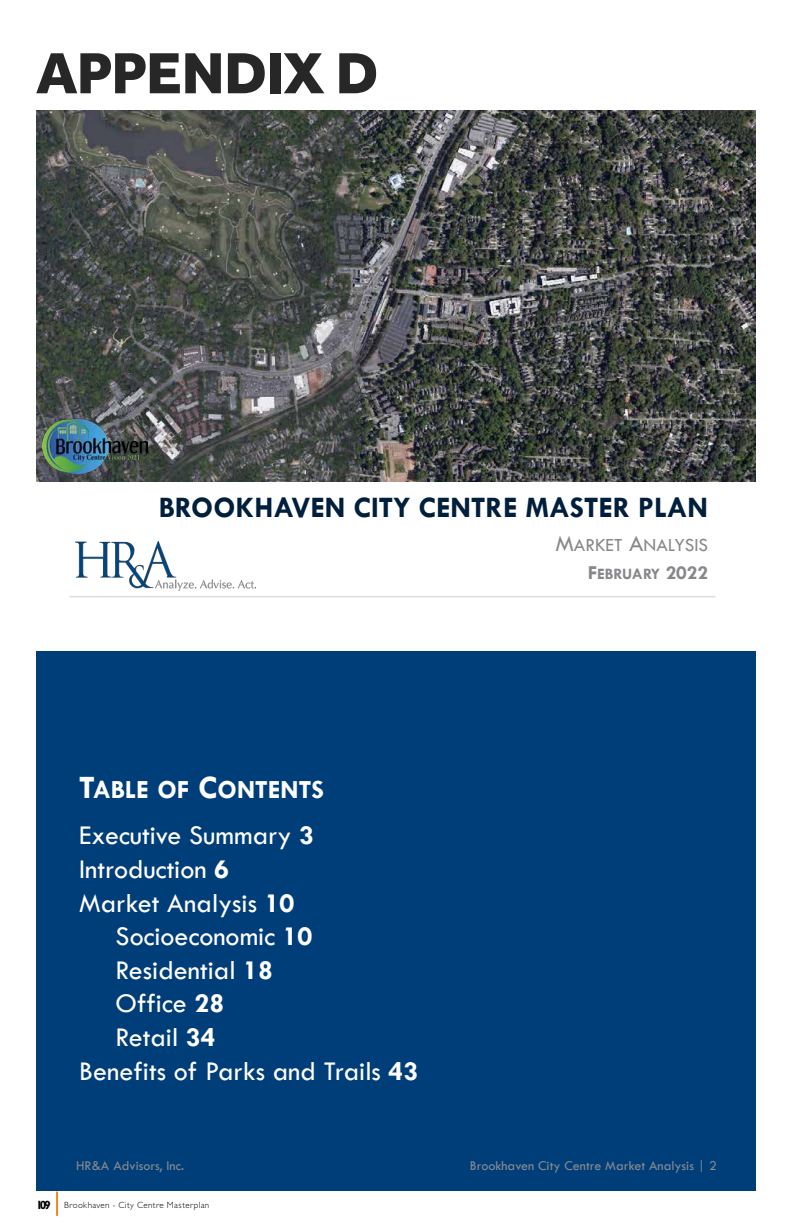
<style>
.page{position:relative;width:792px;height:1224px;background:#fff}
.page>*{position:absolute;margin:0;border:0;box-sizing:border-box;transform-origin:0 0}
.t1{font:800 60px "Effra";letter-spacing:-.01em;color:#000}
.t2{font:700 30px "Tw Cen";color:#001f3d}
.t3{font:28px "Tw Cen";color:#fff}
.t4{font:700 26.4px "Tw Cen";color:#fff}
.t5{font:19.2px "Tw Cen";color:#86888b}
.t6{font:700 16px "Tw Cen";letter-spacing:-.01em;color:#86888b}
.t7{font:14px "Tw Cen";color:#898a8d}
.t8{font:300 9px "Gill Sans Std";letter-spacing:.045em;color:#000}
.s1{font-size:24px}
.s2{font-size:33px}
.s3{font-weight:700}
.s4{font-size:20px}
.s5{font-weight:700;font-size:12px}
</style>
<div class="page">
<hr style="left:56px;top:1192px;width:2px;height:24px;background:#f6871f">
<hr style="left:69px;top:596px;width:647px;height:1px;background:#dcddde">
<img style="left:76px;top:541px;width:180px;height:49px">
<img style="left:36px;top:111px;width:720px;height:371px">
<img style="left:42px;top:381px;width:106px;height:93px">
<div style="left:36px;top:651px;width:720px;height:540px;background:#003e7a"></div>
<h1 class="t1" style="left:36px;top:37px;width:344px">APPENDIX D</h1>
<p class="t2" style="left:159px;top:489px;width:551px">BROOKHAVEN CITY CENTRE MASTER PLAN</p>
<p class="t5" style="left:555px;top:533px;width:154px"><span class="s1">M</span>ARKET <span class="s1">A</span>NALYSIS</p>
<p class="t4" style="left:79px;top:774px;width:246px"><span class="s2">T</span>ABLE OF <span class="s2">C</span>ONTENTS</p>
<p class="t3" style="left:79px;top:819px;width:236px">Executive Summary <span class="s3">3</span></p>
<p class="t3" style="left:79px;top:852px;width:151px">Introduction <span class="s3">6</span></p>
<p class="t3" style="left:79px;top:886px;width:217px">Market Analysis <span class="s3">10</span></p>
<p class="t3" style="left:116px;top:919px;width:198px">Socioeconomic <span class="s3">10</span></p>
<p class="t3" style="left:116px;top:953px;width:159px">Residential <span class="s3">18</span></p>
<p class="t3" style="left:116px;top:987px;width:110px">Office <span class="s3">28</span></p>
<p class="t3" style="left:116px;top:1020px;width:102px">Retail <span class="s3">34</span></p>
<p class="t3" style="left:79px;top:1054px;width:341px">Benefits of Parks and Trails <span class="s3">43</span></p>
<p class="t6" style="left:588px;top:565px;width:122px"><span class="s4">F</span>EBRUARY <span class="s4">2022</span></p>
<p class="t7" style="left:76px;top:1157px;width:110px">HR&amp;A Advisors, Inc.</p>
<p class="t7" style="left:470px;top:1157px;width:248px">Brookhaven City Centre Market Analysis | 2</p>
<p class="t8" style="left:36px;top:1200px;width:175px"><span class="s5">109</span> Brookhaven - City Centre Masterplan</p>
</div>
